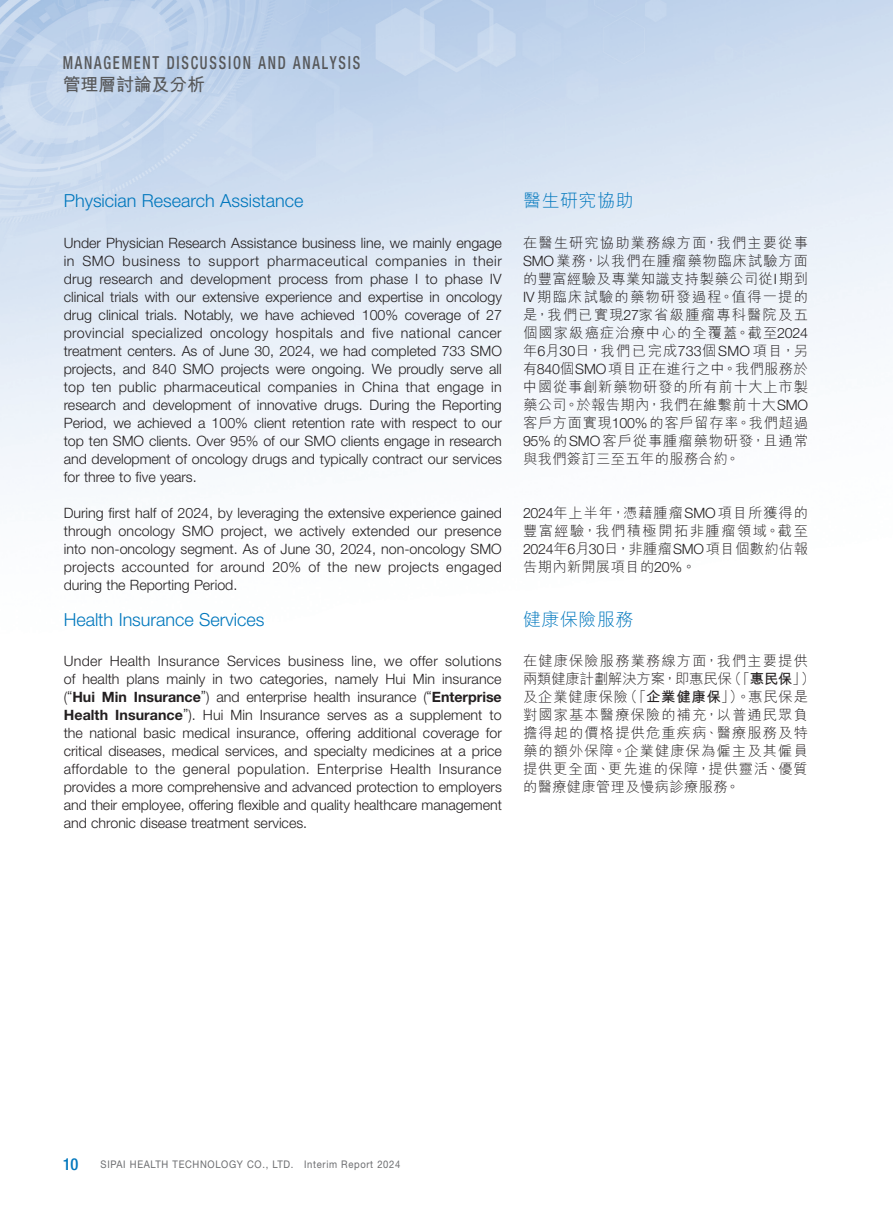
<style>
.page{position:relative;width:893px;height:1212px;background:#fff}
.page>*{position:absolute;margin:0;border:0;box-sizing:border-box;transform-origin:0 0}
.t1{font:300 18px "Helvetica Neue LT Std";color:#0077bd}
.t2{font:500 condensed 18px "Helvetica Neue LT Std";letter-spacing:.125em;color:#57585a;scale:.8 1}
.t3{font:300 18px "M Hei HK";letter-spacing:.03em;color:#0077bd}
.t4{font:700 18px "M Hei HK";letter-spacing:-.01em;color:#57585a}
.t5{font:500 condensed 16.5px "Helvetica Neue LT Std";color:#0077bd}
.t6{font:300 14.25px/18px "Helvetica Neue LT Std";color:#231f20;text-align:justify}
.t7{font:300 14.25px/18px "M Hei HK";letter-spacing:.065em;color:#231f20;text-align:justify}
.t8{font:10.5px "Helvetica Neue LT Std";letter-spacing:.07em;color:#6c6d70;scale:.9 1}
.s1{font-weight:700}
.s2{font-family:"Helvetica Neue LT Std"}
</style>
<div class="page">
<p class="t2" style="left:63px;top:52px;width:373px">MANAGEMENT DISCUSSION AND ANALYSIS</p>
<p class="t4" style="left:63px;top:72px;width:144px">管理層討論及分析</p>
<p class="t1" style="left:64px;top:190px;width:241px">Physician Research Assistance</p>
<p class="t6" style="left:64px;top:233px;width:440px">Under Physician Research Assistance business line, we mainly engage in SMO business to support pharmaceutical companies in their drug research and development process from phase I to phase IV clinical trials with our extensive experience and expertise in oncology drug clinical trials. Notably, we have achieved 100% coverage of 27 provincial specialized oncology hospitals and five national cancer treatment centers. As of June 30, 2024, we had completed 733 SMO projects, and 840 SMO projects were ongoing. We proudly serve all top ten public pharmaceutical companies in China that engage in research and development of innovative drugs. During the Reporting Period, we achieved a 100% client retention rate with respect to our top ten SMO clients. Over 95% of our SMO clients engage in research and development of oncology drugs and typically contract our services for three to five years.</p>
<p class="t6" style="left:64px;top:503px;width:440px">During first half of 2024, by leveraging the extensive experience gained through oncology SMO project, we actively extended our presence into non-oncology segment. As of June 30, 2024, non-oncology SMO projects accounted for around 20% of the new projects engaged during the Reporting Period.</p>
<p class="t1" style="left:64px;top:608px;width:202px">Health Insurance Services</p>
<p class="t6" style="left:64px;top:652px;width:440px">Under Health Insurance Services business line, we offer solutions of health plans mainly in two categories, namely Hui Min insurance (“<span class="s1">Hui Min Insurance</span>”) and enterprise health insurance (“<span class="s1">Enterprise Health Insurance</span>”). Hui Min Insurance serves as a supplement to the national basic medical insurance, offering additional coverage for critical diseases, medical services, and specialty medicines at a price affordable to the general population. Enterprise Health Insurance provides a more comprehensive and advanced protection to employers and their employee, offering flexible and quality healthcare management and chronic disease treatment services.</p>
<p class="t3" style="left:523px;top:192px;width:112px">醫生研究協助</p>
<p class="t7" style="left:523px;top:233px;width:286px">在醫生研究協助業務線方面，我們主要從事<span class="s2">SMO</span>業務，以我們在腫瘤藥物臨床試驗方面的豐富經驗及專業知識支持製藥公司從<span class="s2">I</span>期到<span class="s2">IV</span>期臨床試驗的藥物研發過程。值得一提的是，我們已實現<span class="s2">27</span>家省級腫瘤專科醫院及五個國家級癌症治療中心的全覆蓋。截至<span class="s2">2024</span>年<span class="s2">6</span>月<span class="s2">30</span>日，我們已完成<span class="s2">733</span>個<span class="s2">SMO</span> 項目，另有<span class="s2">840</span>個<span class="s2">SMO</span>項目正在進行之中。我們服務於中國從事創新藥物研發的所有前十大上市製藥公司。於報告期內，我們在維繫前十大<span class="s2">SMO</span>客戶方面實現<span class="s2">100%</span>的客戶留存率。我們超過<span class="s2">95%</span>的<span class="s2">SMO</span>客戶從事腫瘤藥物研發，且通常與我們簽訂三至五年的服務合約。</p>
<p class="t7" style="left:523px;top:503px;width:286px"><span class="s2">2024</span>年上半年，憑藉腫瘤<span class="s2">SMO</span>項目所獲得的豐富經驗，我們積極開拓非腫瘤領域。截至<span class="s2">2024</span>年<span class="s2">6</span>月<span class="s2">30</span>日，非腫瘤<span class="s2">SMO</span>項目個數約佔報告期內新開展項目的<span class="s2">20%</span>。</p>
<p class="t3" style="left:523px;top:610px;width:112px">健康保險服務</p>
<p class="t7" style="left:523px;top:651px;width:294px;text-align:left">在健康保險服務業務線方面，我們主要提供兩類健康計劃解決方案，即惠民保（「<span class="s1">惠民保</span>」）及企業健康保險（「<span class="s1">企業健康保</span>」）。惠民保是對國家基本醫療保險的補充，以普通民眾負擔得起的價格提供危重疾病、醫療服務及特藥的額外保障。企業健康保為僱主及其僱員提供更全面、更先進的保障，提供靈活、優質的醫療健康管理及慢病診療服務。</p>
<p class="t5" style="left:63px;top:1154px;width:17px">10</p>
<p class="t8" style="left:101px;top:1158px;width:335px">SIPAI HEALTH TECHNOLOGY CO., LTD. Interim Report 2024</p>
</div>
